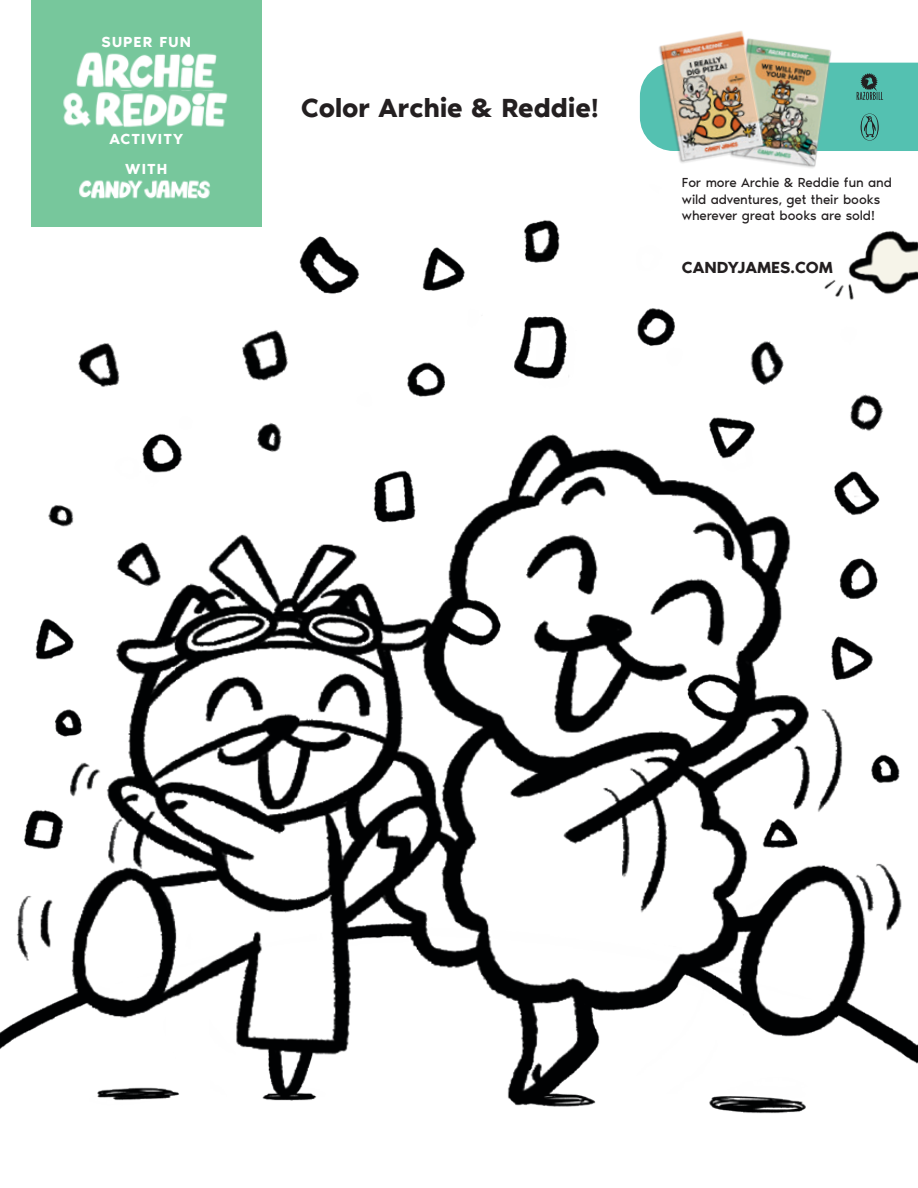
<style>
.page{position:relative;width:918px;height:1188px;background:#fff}
.page>*{position:absolute;margin:0;border:0;box-sizing:border-box;transform-origin:0 0}
.t1{font:600 27px "Noir Pro";letter-spacing:-.01em;color:#231f20}
.t2{font:600 16.5px "Noir Pro";color:#231f20}
.t3{font:600 15px/30.2px "Noir Pro";letter-spacing:.075em;color:#fff;text-align:center}
.t4{font:13.5px/16.2px "Noir Pro";letter-spacing:-.01em;color:#231f20}
</style>
<div class="page">
<img style="left:0;top:23px;width:918px;height:1091px">
<img style="left:844px;top:221px;width:74px;height:89px">
<img style="left:813px;top:264px;width:51px;height:50px">
<div style="left:31px;top:0;width:230px;height:227px;background:#77c79c"></div>
<img style="left:79px;top:180px;width:131px;height:19px">
<img style="left:76px;top:52px;width:141px;height:36px">
<img style="left:63px;top:92px;width:165px;height:36px">
<img style="left:718px;top:23px;width:131px;height:164px">
<img style="left:634px;top:23px;width:140px;height:160px">
<img style="left:640px;top:63px;width:278px;height:88px">
<p class="t3" style="left:102px;top:25px;width:91px">SUPER FUN</p>
<p class="t3" style="left:109px;top:122px;width:75px">ACTIVITY<br>WITH</p>
<h1 class="t1" style="left:301px;top:87px;width:299px">Color Archie &amp; Reddie!</h1>
<p class="t4" style="left:682px;top:174px;width:211px">For more Archie &amp; Reddie fun and wild adventures, get their books wherever great books are sold!</p>
<p class="t2" style="left:682px;top:254px;width:153px">CANDYJAMES.COM</p>
</div>
